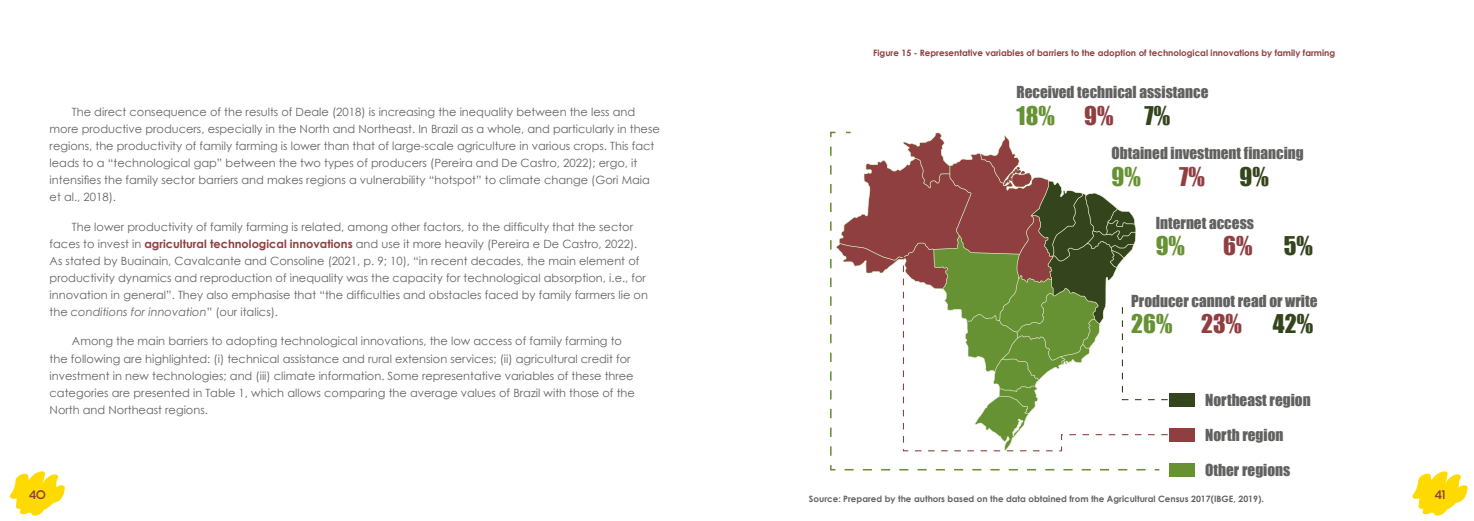
<style>
.page{position:relative;width:1474px;height:521px;background:#fff}
.page>*{position:absolute;margin:0;border:0;box-sizing:border-box;transform-origin:0 0}
.t1{font:23.71px "Impact";color:#679233}
.t2{font:23.71px "Impact";color:#34441d}
.t3{font:23.71px "Impact";color:#903f41}
.t4{font:15.22px "Impact";color:#616160}
.t5{font:11.38px/17.1px "Century Gothic";color:#646363}
.t6{font:500 10.5px "Dazzle Unicase";color:#903e40}
.t7{font:700 8.75px "Century Gothic";color:#903e40}
.t8{font:700 8.75px "Century Gothic";color:#646363}
.s1{font-weight:700;color:#903e40}
.s2{font-style:italic}
.s3{color:#903f41}
</style>
<div class="page">
<svg style="left:1412px;top:471px;width:55px;height:45px"></svg>
<svg style="left:10px;top:471px;width:55px;height:45px"></svg>
<div style="left:1169px;top:393px;width:26px;height:13px;background:#34441d"></div>
<div style="left:1169px;top:463px;width:26px;height:13px;background:#679233"></div>
<div style="left:1169px;top:428px;width:26px;height:13px;background:#903f41"></div>
<svg style="left:830px;top:131px;width:330px;height:340px"></svg>
<svg style="left:902px;top:242px;width:266px;height:210px"></svg>
<p class="t5" style="left:50px;top:103px;width:611px;text-indent:22px">The direct consequence of the results of Deale (2018) is increasing the inequality between the less and more productive producers, especially in the North and Northeast. In Brazil as a whole, and particularly in these regions, the productivity of family farming is lower than that of large-scale agriculture in various crops. This fact leads to a “technological gap” between the two types of producers (Pereira and De Castro, 2022); ergo, it intensifies the family sector barriers and makes regions a vulnerability “hotspot” to climate change (Gori Maia et al., 2018).</p>
<p class="t5" style="left:50px;top:218px;width:600px;text-indent:22px">The lower productivity of family farming is related, among other factors, to the difficulty that the sector faces to invest in <span class="s1">agricultural technological innovations</span> and use it more heavily (Pereira e De Castro, 2022).<br>As stated by Buainain, Cavalcante and Consoline (2021, p. 9; 10), “in recent decades, the main element of productivity dynamics and reproduction of inequality was the capacity for technological absorption, i.e., for innovation in general”. They also emphasise that “the difficulties and obstacles faced by family farmers lie on the <span class="s2">conditions for innovation</span>” (our italics).</p>
<p class="t5" style="left:50px;top:333px;width:586px;text-indent:22px">Among the main barriers to adopting technological innovations, the low access of family farming to the following are highlighted: (i) technical assistance and rural extension services; (ii) agricultural credit for investment in new technologies; and (iii) climate information. Some representative variables of these three categories are presented in Table 1, which allows comparing the average values of Brazil with those of the North and Northeast regions.</p>
<p class="t7" style="left:873px;top:46px;width:463px">Figure 15 - Representative variables of barriers to the adoption of technological innovations by family farming</p>
<h2 class="t4" style="left:1016px;top:80px;width:193px">Received technical assistance</h2>
<h1 class="t1" style="left:1016px;top:97px;width:98px">18% <span class="s3">9%</span></h1>
<h1 class="t2" style="left:1144px;top:97px;width:27px">7%</h1>
<h2 class="t4" style="left:1111px;top:141px;width:194px">Obtained investment financing</h2>
<h1 class="t1" style="left:1111px;top:158px;width:31px">9%</h1>
<h1 class="t3" style="left:1179px;top:158px;width:27px">7%</h1>
<h1 class="t2" style="left:1239px;top:158px;width:31px">9%</h1>
<h2 class="t4" style="left:1155px;top:211px;width:100px">Internet access</h2>
<h1 class="t1" style="left:1155px;top:227px;width:31px">9%</h1>
<h1 class="t3" style="left:1223px;top:227px;width:31px">6%</h1>
<h1 class="t2" style="left:1283px;top:227px;width:31px">5%</h1>
<h2 class="t4" style="left:1131px;top:289px;width:188px">Producer cannot read or write</h2>
<h1 class="t1" style="left:1131px;top:305px;width:112px">26% <span class="s3">23%</span></h1>
<h1 class="t2" style="left:1272px;top:305px;width:42px">42%</h1>
<h2 class="t4" style="left:1205px;top:388px;width:107px">Northeast region</h2>
<h2 class="t4" style="left:1205px;top:423px;width:80px">North region</h2>
<h2 class="t4" style="left:1205px;top:458px;width:87px">Other regions</h2>
<p class="t6" style="left:29px;top:486px;width:18px">40</p>
<p class="t6" style="left:1434px;top:486px;width:12px">41</p>
<p class="t8" style="left:809px;top:492px;width:456px">Source: Prepared by the authors based on the data obtained from the Agricultural Census 2017(IBGE, 2019).</p>
</div>
